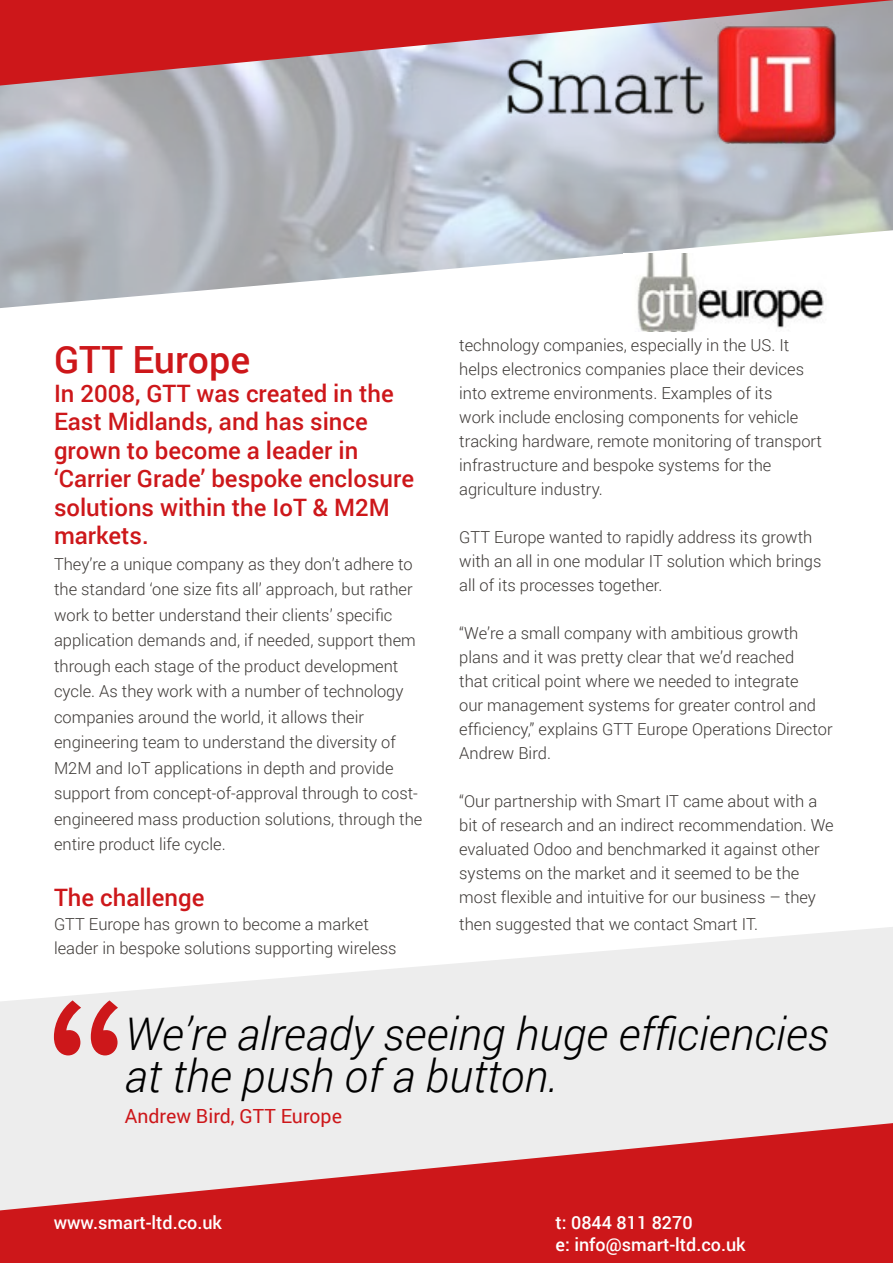
<style>
.page{position:relative;width:893px;height:1263px;background:#fff}
.page>*{position:absolute;margin:0;border:0;box-sizing:border-box;transform-origin:0 0}
.t1{font:italic 300 45px/42px "Roboto";color:#000}
.t2{font:500 37.5px "Roboto";color:#cd171a}
.t3{font:500 24px/28.5px "Roboto";color:#cd171a}
.t4{font:19.5px "Roboto";color:#cd171a}
.t5{font:500 18px/21.6px "Roboto";color:#fff}
.t6{font:300 16.5px/24px "Roboto";color:#3c3835}
</style>
<div class="page">
<svg style="left:0;top:927px;width:893px;height:196px;fill:#ededed"></svg>
<svg style="left:0;top:1123px;width:893px;height:140px;background:#d6595b"></svg>
<svg style="left:54px;top:1000px;width:64px;height:55px;background:#dc7e7f"></svg>
<svg style="left:0;top:0;width:893px;height:86px;background:#c44b50"></svg>
<img style="left:485px;top:10px;width:353px;height:141px">
<img style="left:635px;top:254px;width:192px;height:78px">
<h2 class="t2" style="left:54px;top:333px;width:198px">GTT Europe</h2>
<h3 class="t3" style="left:54px;top:378px;width:362px">In 2008, GTT was created in the<br>East Midlands, and has since grown to become a leader in ‘Carrier Grade’ bespoke enclosure solutions within the IoT &amp; M2M markets.</h3>
<p class="t6" style="left:54px;top:550px;width:370px;line-height:25.5px">They’re a unique company as they don’t adhere to the standard ‘one size fits all’ approach, but rather work to better understand their clients’ specific application demands and, if needed, support them through each stage of the product development cycle. As they work with a number of technology companies around the world, it allows their engineering team to understand the diversity of M2M and IoT applications in depth and provide support from concept-of-approval through to cost&shy;engineered mass production solutions, through the entire product life cycle.</p>
<h3 class="t3" style="left:54px;top:882px;width:152px">The challenge</h3>
<p class="t6" style="left:54px;top:911px;width:344px">GTT Europe has grown to become a market leader in bespoke solutions supporting wireless</p>
<p class="t6" style="left:459px;top:333px;width:364px">technology companies, especially in the US. It helps electronics companies place their devices into extreme environments. Examples of its<br>work include enclosing components for vehicle tracking hardware, remote monitoring of transport infrastructure and bespoke systems for the agriculture industry.</p>
<p class="t6" style="left:459px;top:525px;width:364px">GTT Europe wanted to rapidly address its growth with an all in one modular IT solution which brings all of its processes together.</p>
<p class="t6" style="left:459px;top:621px;width:375px">“We’re a small company with ambitious growth plans and it was pretty clear that we’d reached<br>that critical point where we needed to integrate<br>our management systems for greater control and efficiency,” explains GTT Europe Operations Director Andrew Bird.</p>
<p class="t6" style="left:459px;top:789px;width:376px">“Our partnership with Smart IT came about with a bit of research and an indirect recommendation. We evaluated Odoo and benchmarked it against other systems on the market and it seemed to be the most flexible and intuitive for our business – they</p>
<p class="t6" style="left:459px;top:912px;width:300px">then suggested that we contact Smart IT.</p>
<h1 class="t1" style="left:125px;top:1011px;width:706px">We’re already seeing huge efficiencies at the push of a button.</h1>
<p class="t4" style="left:125px;top:1102px;width:219px">Andrew Bird, GTT Europe</p>
<p class="t5" style="left:54px;top:1211px;width:170px">www.smart-ltd.co.uk</p>
<p class="t5" style="left:556px;top:1211px;width:192px">t: 0844 811 8270<br>e: info@smart-ltd.co.uk</p>
</div>
